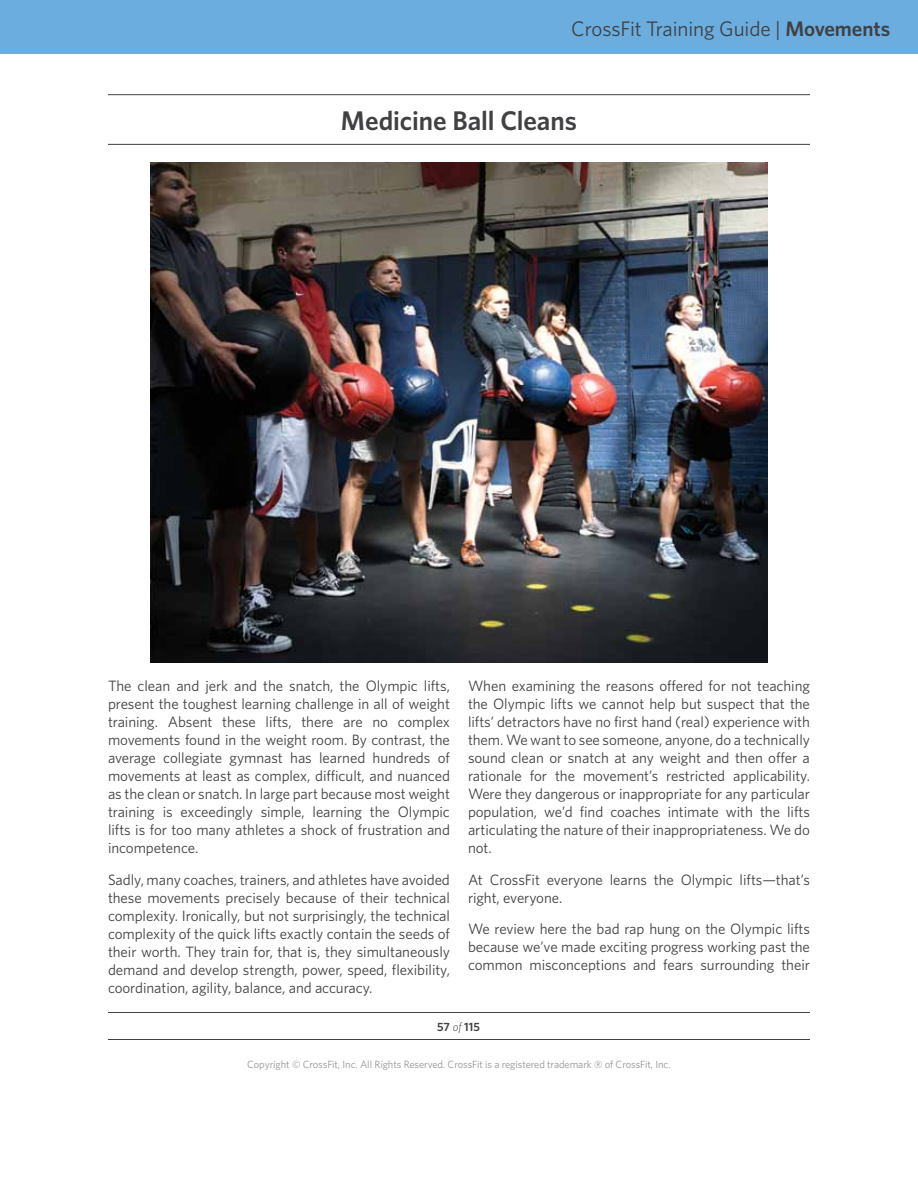
<style>
.page{position:relative;width:918px;height:1188px;background:#fff}
.page>*{position:absolute;margin:0;border:0;box-sizing:border-box;transform-origin:0 0}
.t1{font:600 27px "Whitney HTF";letter-spacing:-.005em;color:#414042}
.t2{font:21px "Whitney HTF";letter-spacing:-.005em;color:#414042}
.t3{font:15px/18px "Whitney HTF";letter-spacing:-.005em;color:#414042;text-align:justify}
.t4{font:600 12px "Whitney HTF";color:#414042}
.t5{font:10.5px "Whitney HTF";letter-spacing:-.005em;color:#939598}
.s1{font-weight:600}
.s2{font-weight:300;font-style:italic}
</style>
<div class="page">
<hr style="left:108px;top:1012px;width:702px;height:1px;background:#414042">
<hr style="left:108px;top:1039px;width:702px;height:1px;background:#414042">
<div style="left:0;top:0;width:918px;height:54px;background:#6caddf"></div>
<img style="left:151px;top:162px;width:616px;height:500px">
<hr style="left:108px;top:144px;width:702px;height:1px;background:#414042">
<hr style="left:108px;top:94px;width:702px;height:1px;background:#414042">
<h2 class="t2" style="left:571px;top:16px;width:320px">CrossFit Training Guide | <span class="s1">Movements</span></h2>
<h1 class="t1" style="left:341px;top:105px;width:237px">Medicine Ball Cleans</h1>
<p class="t3" style="left:108px;top:677px;width:344px">The clean and jerk and the snatch, the Olympic lifts, present the toughest learning challenge in all of weight training. Absent these lifts, there are no complex movements found in the weight room. By contrast, the average collegiate gymnast has learned hundreds of movements at least as complex, difficult, and nuanced as the clean or snatch. In large part because most weight training is exceedingly simple, learning the Olympic lifts is for too many athletes a shock of frustration and incompetence.</p>
<p class="t3" style="left:108px;top:870px;width:344px">Sadly, many coaches, trainers, and athletes have avoided these movements precisely because of their technical complexity. Ironically, but not surprisingly, the technical complexity of the quick lifts exactly contain the seeds of their worth. They train for, that is, they simultaneously demand and develop strength, power, speed, flexibility, coordination, agility, balance, and accuracy.</p>
<p class="t3" style="left:468px;top:677px;width:344px">When examining the reasons offered for not teaching the Olympic lifts we cannot help but suspect that the lifts’ detractors have no first hand (real) experience with them. We want to see someone, anyone, do a technically sound clean or snatch at any weight and then offer a rationale for the movement’s restricted applicability.<br>Were they dangerous or inappropriate for any particular population, we’d find coaches intimate with the lifts articulating the nature of their inappropriateness. We do not.</p>
<p class="t3" style="left:468px;top:870px;width:344px">At CrossFit everyone learns the Olympic lifts—that’s right, everyone.</p>
<p class="t3" style="left:468px;top:920px;width:344px">We review here the bad rap hung on the Olympic lifts because we’ve made exciting progress working past the common misconceptions and fears surrounding their</p>
<p class="t4" style="left:437px;top:1020px;width:44px">57 <span class="s2">of</span> 115</p>
<p class="t5" style="left:247px;top:1058px;width:425px">Copyright © CrossFit, Inc. All Rights Reserved. CrossFit is a registered trademark ‰ of CrossFit, Inc.</p>
</div>
